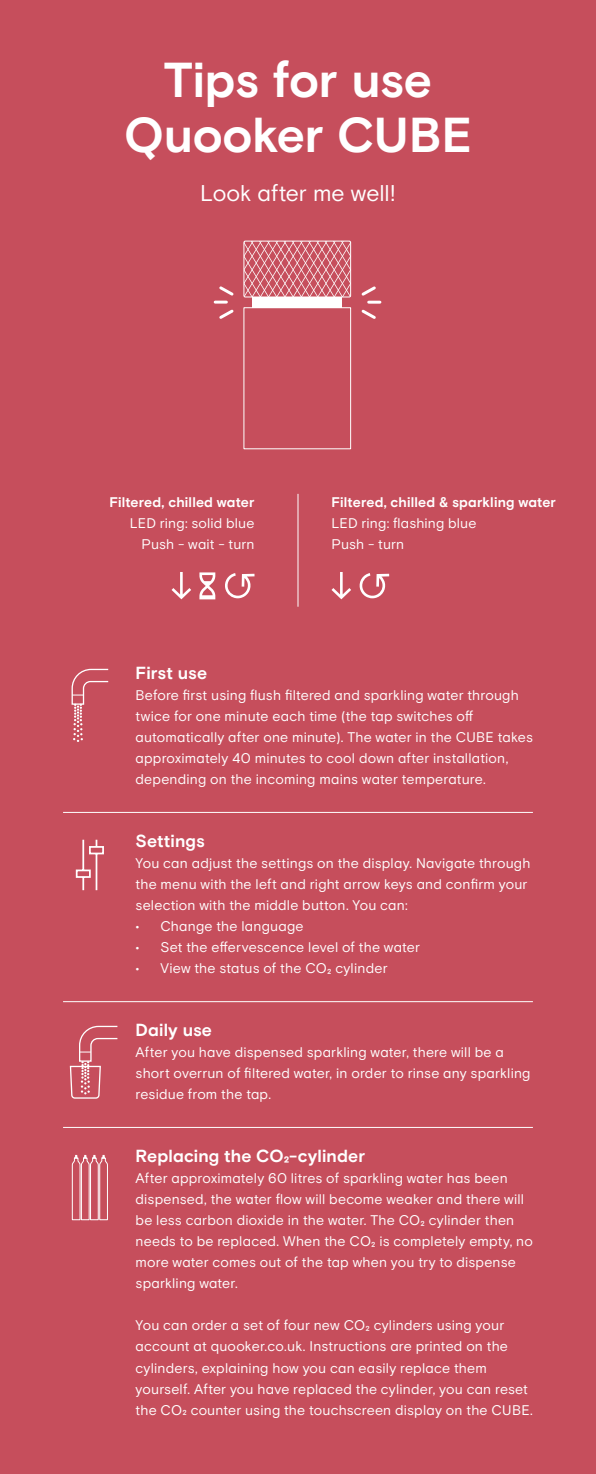
<style>
.page{position:relative;width:596px;height:1474px;background:#fff}
.page>*{position:absolute;margin:0;border:0;box-sizing:border-box;transform-origin:0 0}
.Title___28_32{font:700 49px "Basis Grotesque Pro";letter-spacing:-.005em;color:#fff}
.Title___28_32-2{font:22.75px "Basis Grotesque Pro";letter-spacing:-.005em;color:#fff}
.t1{font:700 17.5px "Basis Grotesque Pro";letter-spacing:.005em;color:#fff}
.t2{font:14px/21px "Basis Grotesque Pro";letter-spacing:.015em;color:#fff}
.t3{font:700 14px "Basis Grotesque Pro";letter-spacing:.01em;color:#fff}
</style>
<div class="page">
<div style="left:0;top:0;width:595px;height:1473px;background:#c64e5c"></div>
<svg style="left:331px;top:572px;width:20px;height:27px"></svg>
<svg style="left:359px;top:573px;width:30px;height:25px"></svg>
<svg style="left:171px;top:572px;width:20px;height:27px"></svg>
<svg style="left:225px;top:573px;width:29px;height:25px"></svg>
<svg style="left:199px;top:572px;width:16px;height:27px"></svg>
<hr style="left:297px;top:494px;width:1px;height:112px;background:#fff">
<div style="left:243px;top:307px;width:108px;height:142px;border:1px solid #fff"></div>
<svg style="left:213px;top:242px;width:169px;height:79px"></svg>
<div style="left:243px;top:241px;width:108px;height:56px;border:1px solid #fff"></div>
<svg style="left:71px;top:668px;width:38px;height:74px"></svg>
<svg style="left:75px;top:839px;width:29px;height:52px"></svg>
<svg style="left:69px;top:1025px;width:50px;height:195px"></svg>
<hr style="left:63px;top:1001px;width:469px;height:1px;background:#fff">
<hr style="left:63px;top:812px;width:469px;height:1px;background:#fff">
<hr style="left:63px;top:1126px;width:469px;height:1px;background:#fff">
<p class="Title___28_32" style="left:164px;top:52px;width:269px">Tips for use</p>
<p class="Title___28_32" style="left:124px;top:106px;width:349px">Quooker CUBE</p>
<p class="Title___28_32-2" style="left:200px;top:179px;width:197px">Look after me well!</p>
<p class="t3" style="left:109px;top:494px;width:147px">Filtered, chilled water</p>
<p class="t2" style="left:130px;top:513px;width:126px">LED ring: solid blue</p>
<p class="t2" style="left:141px;top:534px;width:114px">Push - wait - turn</p>
<p class="t3" style="left:331px;top:494px;width:226px">Filtered, chilled &amp; sparkling water</p>
<p class="t2" style="left:331px;top:513px;width:146px">LED ring: flashing blue</p>
<p class="t2" style="left:331px;top:534px;width:74px">Push - turn</p>
<p class="t1" style="left:135px;top:663px;width:73px">First use</p>
<p class="t2" style="left:135px;top:685px;width:398px">Before first using flush filtered and sparkling water through twice for one minute each time (the tap switches off automatically after one minute). The water in the CUBE takes approximately 40 minutes to cool down after installation, depending on the incoming mains water temperature.</p>
<p class="t1" style="left:135px;top:831px;width:71px">Settings</p>
<p class="t2" style="left:135px;top:853px;width:396px">You can adjust the settings on the display. Navigate through the menu with the left and right arrow keys and confirm your selection with the middle button. You can:</p>
<p class="t2" style="left:135px;top:916px;width:169px">• Change the language</p>
<p class="t2" style="left:135px;top:937px;width:286px">• Set the effervescence level of the water</p>
<p class="t2" style="left:135px;top:958px;width:253px">• View the status of the CO₂ cylinder</p>
<p class="t1" style="left:135px;top:1020px;width:78px">Daily use</p>
<p class="t2" style="left:135px;top:1042px;width:396px">After you have dispensed sparkling water, there will be a short overrun of filtered water, in order to rinse any sparkling residue from the tap.</p>
<p class="t1" style="left:135px;top:1146px;width:231px">Replacing the CO₂-cylinder</p>
<p class="t2" style="left:135px;top:1168px;width:398px">After approximately 60 litres of sparkling water has been dispensed, the water flow will become weaker and there will be less carbon dioxide in the water. The CO₂ cylinder then needs to be replaced. When the CO₂ is completely empty, no more water comes out of the tap when you try to dispense sparkling water.</p>
<p class="t2" style="left:135px;top:1315px;width:398px">You can order a set of four new CO₂ cylinders using your account at quooker.co.uk. Instructions are printed on the cylinders, explaining how you can easily replace them yourself. After you have replaced the cylinder, you can reset the CO₂ counter using the touchscreen display on the CUBE.</p>
</div>
